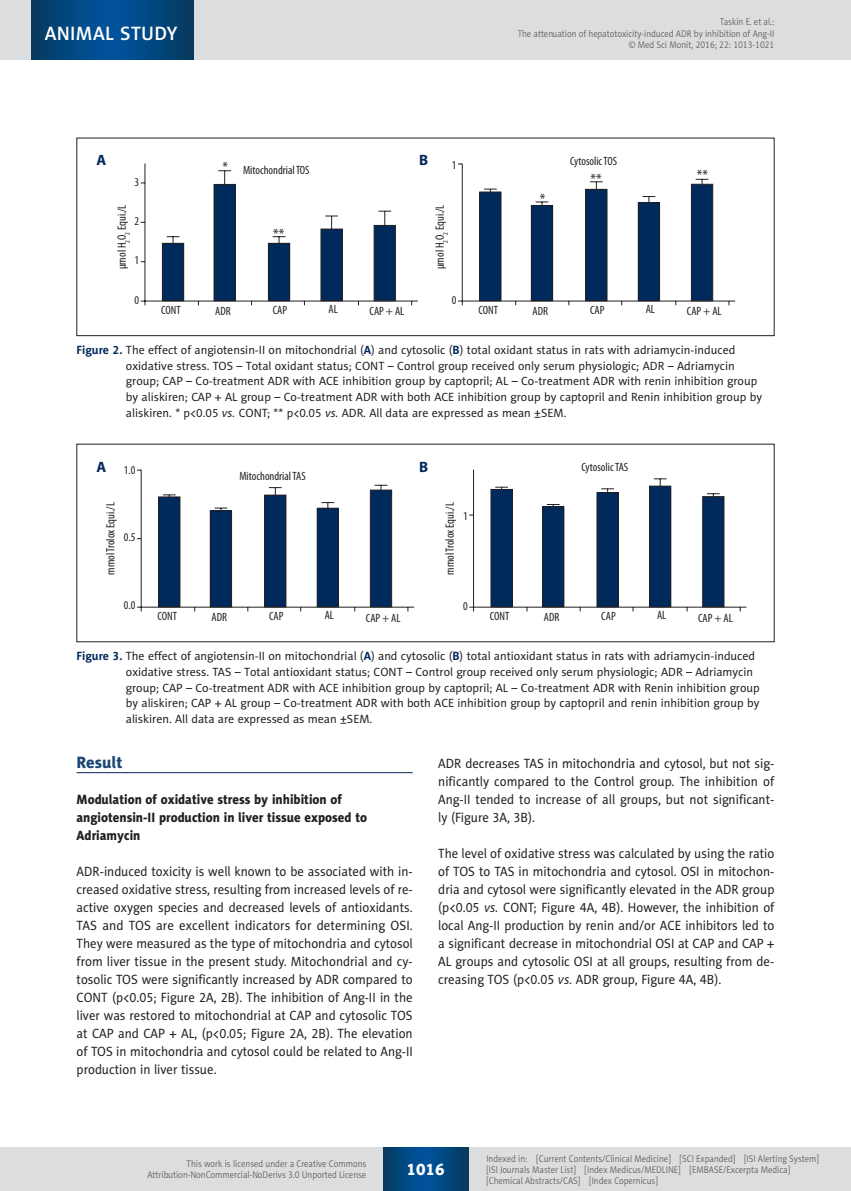
<style>
.page{position:relative;width:851px;height:1191px;background:#fff}
.page>*{position:absolute;margin:0;border:0;box-sizing:border-box;transform-origin:0 0}
.t1{font:19.5px "Naomi Sans EFN Medium";letter-spacing:.015em;color:#fff}
.MSM_Headline_1{font:16.5px "Naomi Sans EFN Heavy";color:#1a4574}
.t2{font:16.5px "Naomi Sans EFN Heavy";color:#fff}
.t3{font:condensed 15px "Myriad Pro";color:#231f20}
.t4{font:700 15px "Myriad Pro";color:#00295c}
.MSM_Body{font:13.5px/18px "Naomi Sans EFN";color:#231f20;text-align:justify;scale:.95 1}
.MSM_Headline_2{font:13.5px/18px "Naomi Sans EFN Heavy";color:#231f20;scale:.95 1}
.MSM_Rycina_tytul{font:12px/15.8px "Naomi Sans EFN";color:#231f20}
.t5{font:condensed 12px "Myriad Pro";color:#231f20}
.t6{font:9.75px/11.2px "Naomi Sans EFN Light";color:#57585a;text-align:right;scale:.9 1}
.s1{font-weight:700;color:#00295c}
.s2{font-style:italic}
</style>
<div class="page">
<hr style="left:77px;top:772px;width:335px;height:1px;background:#00295c">
<hr style="left:144px;top:163px;width:1px;height:142px;background:#231f20">
<hr style="left:141px;top:301px;width:277px;height:1px;background:#231f20">
<svg style="left:162px;top:170px;width:230px;height:135px"></svg>
<div style="left:373px;top:225px;width:23px;height:76px;background:#00295c;border:1px solid #231f20"></div>
<hr style="left:462px;top:163px;width:1px;height:142px;background:#231f20">
<hr style="left:458px;top:301px;width:277px;height:1px;background:#231f20">
<svg style="left:479px;top:178px;width:230px;height:127px"></svg>
<div style="left:691px;top:184px;width:22px;height:117px;background:#00295c;border:1px solid #231f20"></div>
<div style="left:77px;top:138px;width:697px;height:198px;border:1px solid #231f20"></div>
<hr style="left:141px;top:469px;width:1px;height:142px;background:#231f20">
<hr style="left:137px;top:607px;width:277px;height:1px;background:#231f20">
<svg style="left:158px;top:484px;width:230px;height:127px"></svg>
<div style="left:370px;top:490px;width:22px;height:117px;background:#00295c;border:1px solid #231f20"></div>
<hr style="left:473px;top:469px;width:1px;height:142px;background:#231f20">
<hr style="left:469px;top:607px;width:277px;height:1px;background:#231f20">
<svg style="left:490px;top:478px;width:230px;height:133px"></svg>
<div style="left:702px;top:496px;width:22px;height:111px;background:#00295c;border:1px solid #231f20"></div>
<div style="left:0;top:1148px;width:850px;height:43px;background:#dcdddf"></div>
<svg style="left:383px;top:1147px;width:85px;height:43px;background:#02477e"></svg>
<div style="left:0;top:0;width:850px;height:60px;background:#dcdddf"></div>
<hr style="left:850px;top:0;width:1px;height:60px;background:#dcdddf">
<svg style="left:32px;top:0;width:161px;height:60px;background:#02477f"></svg>
<h1 class="t1" style="left:45px;top:22px;width:134px">ANIMAL STUDY</h1>
<p class="t6" style="left:517px;top:16px;width:287px">Taskin E. et al.:<br>The attenuation of hepatotoxicity-induced ADR by inhibition of Ang-II © Med Sci Monit, 2016; 22: 1013-1021</p>
<p class="t4" style="left:96px;top:151px;width:11px">A</p>
<p class="t4" style="left:419px;top:151px;width:11px">B</p>
<p class="t3" style="left:222px;top:159px;width:7px">*</p>
<p class="t5" style="left:243px;top:164px;width:68px">Mitochondrial TOS</p>
<p class="t5" style="left:451px;top:158px;width:6px">1</p>
<p class="t5" style="left:134px;top:176px;width:6px">3</p>
<p class="t5" style="left:134px;top:215px;width:6px">2</p>
<p class="t5" style="left:134px;top:254px;width:6px">1</p>
<p class="t5" style="left:134px;top:293px;width:6px">0</p>
<p class="t5" style="left:115px;top:269px;width:66px;rotate:-90deg">µmol H<sub>2</sub>O<sub>2</sub> Equi./L</p>
<p class="t5" style="left:433px;top:269px;width:66px;rotate:-90deg">µmol H<sub>2</sub>O<sub>2</sub> Equi./L</p>
<p class="t5" style="left:215px;top:304px;width:17px">ADR</p>
<p class="t5" style="left:273px;top:303px;width:16px">CAP</p>
<p class="t5" style="left:328px;top:303px;width:11px">AL</p>
<p class="t5" style="left:369px;top:305px;width:36px">CAP + AL</p>
<p class="t3" style="left:273px;top:225px;width:13px">**</p>
<p class="t5" style="left:451px;top:293px;width:6px">0</p>
<p class="t5" style="left:161px;top:304px;width:21px">CONT</p>
<p class="t5" style="left:478px;top:304px;width:21px">CONT</p>
<p class="t3" style="left:540px;top:190px;width:7px">*</p>
<p class="t5" style="left:570px;top:155px;width:48px">Cytosolic TOS</p>
<p class="t3" style="left:590px;top:171px;width:13px">**</p>
<p class="t3" style="left:696px;top:167px;width:13px">**</p>
<p class="t5" style="left:532px;top:304px;width:17px">ADR</p>
<p class="t5" style="left:590px;top:303px;width:16px">CAP</p>
<p class="t5" style="left:645px;top:303px;width:11px">AL</p>
<p class="t5" style="left:686px;top:305px;width:36px">CAP + AL</p>
<p class="MSM_Rycina_tytul" style="left:126px;top:342px;width:637px;text-indent:-49px"><span class="s1">Figure 2.</span> The effect of angiotensin-II on mitochondrial (<span class="s1">A</span>) and cytosolic (<span class="s1">B</span>) total oxidant status in rats with adriamycin-induced oxidative stress. TOS – Total oxidant status; CONT – Control group received only serum physiologic; ADR – Adriamycin group; CAP – Co-treatment ADR with ACE inhibition group by captopril; AL – Co-treatment ADR with renin inhibition group by aliskiren; CAP + AL group – Co-treatment ADR with both ACE inhibition group by captopril and Renin inhibition group by aliskiren. * p&lt;0.05 <span class="s2">vs.</span> CONT; ** p&lt;0.05 <span class="s2">vs.</span> ADR. All data are expressed as mean ±SEM.</p>
<p class="t4" style="left:96px;top:457px;width:11px">A</p>
<p class="t4" style="left:419px;top:457px;width:11px">B</p>
<p class="t5" style="left:124px;top:463px;width:13px">1.0</p>
<p class="t5" style="left:239px;top:470px;width:68px">Mitochondrial TAS</p>
<p class="t5" style="left:104px;top:575px;width:74px;rotate:-90deg">mmol Trolox Equi./L</p>
<p class="t5" style="left:443px;top:575px;width:74px;rotate:-90deg">mmol Trolox Equi./L</p>
<p class="t5" style="left:211px;top:610px;width:17px">ADR</p>
<p class="t5" style="left:269px;top:609px;width:16px">CAP</p>
<p class="t5" style="left:324px;top:609px;width:11px">AL</p>
<p class="t5" style="left:366px;top:611px;width:36px">CAP + AL</p>
<p class="t5" style="left:463px;top:509px;width:6px">1</p>
<p class="t5" style="left:124px;top:531px;width:13px">0.5</p>
<p class="t5" style="left:124px;top:598px;width:13px">0.0</p>
<p class="t5" style="left:463px;top:599px;width:6px">0</p>
<p class="t5" style="left:157px;top:610px;width:21px">CONT</p>
<p class="t5" style="left:490px;top:610px;width:21px">CONT</p>
<p class="t5" style="left:581px;top:461px;width:48px">Cytosolic TAS</p>
<p class="t5" style="left:543px;top:610px;width:17px">ADR</p>
<p class="t5" style="left:601px;top:609px;width:16px">CAP</p>
<p class="t5" style="left:657px;top:609px;width:11px">AL</p>
<p class="t5" style="left:698px;top:611px;width:36px">CAP + AL</p>
<p class="MSM_Rycina_tytul" style="left:126px;top:648px;width:635px;text-indent:-49px"><span class="s1">Figure 3.</span> The effect of angiotensin-II on mitochondrial (<span class="s1">A</span>) and cytosolic (<span class="s1">B</span>) total antioxidant status in rats with adriamycin-induced oxidative stress. TAS – Total antioxidant status; CONT – Control group received only serum physiologic; ADR – Adriamycin group; CAP – Co-treatment ADR with ACE inhibition group by captopril; AL – Co-treatment ADR with Renin inhibition group by aliskiren; CAP + AL group – Co-treatment ADR with both ACE inhibition group by captopril and renin inhibition group by aliskiren. All data are expressed as mean ±SEM.</p>
<p class="MSM_Headline_1" style="left:77px;top:752px;width:47px">Result</p>
<p class="MSM_Headline_2" style="left:77px;top:790px;width:307px">Modulation of oxidative stress by inhibition of angiotensin-II production in liver tissue exposed to<br>Adriamycin</p>
<p class="MSM_Body" style="left:77px;top:862px;width:355px">ADR-induced toxicity is well known to be associated with in&shy;creased oxidative stress, resulting from increased levels of re&shy;active oxygen species and decreased levels of antioxidants.<br>TAS and TOS are excellent indicators for determining OSI.<br>They were measured as the type of mitochondria and cytosol from liver tissue in the present study. Mitochondrial and cy&shy;tosolic TOS were significantly increased by ADR compared to CONT (p&lt;0.05; Figure 2A, 2B). The inhibition of Ang-II in the liver was restored to mitochondrial at CAP and cytosolic TOS at CAP and CAP + AL, (p&lt;0.05; Figure 2A, 2B). The elevation of TOS in mitochondria and cytosol could be related to Ang-II production in liver tissue.</p>
<p class="MSM_Body" style="left:438px;top:754px;width:355px">ADR decreases TAS in mitochondria and cytosol, but not sig&shy;nificantly compared to the Control group. The inhibition of Ang-II tended to increase of all groups, but not significant&shy;ly (Figure 3A, 3B).</p>
<p class="MSM_Body" style="left:438px;top:844px;width:355px">The level of oxidative stress was calculated by using the ratio of TOS to TAS in mitochondria and cytosol. OSI in mitochon&shy;dria and cytosol were significantly elevated in the ADR group (p&lt;0.05 <span class="s2">vs.</span> CONT; Figure 4A, 4B). However, the inhibition of local Ang-II production by renin and/or ACE inhibitors led to a significant decrease in mitochondrial OSI at CAP and CAP + AL groups and cytosolic OSI at all groups, resulting from de&shy;creasing TOS (p&lt;0.05 <span class="s2">vs.</span> ADR group, Figure 4A, 4B).</p>
<p class="t6" style="left:147px;top:1158px;width:245px">This work is licensed under a Creative Commons<br>Attribution-NonCommercial-NoDerivs 3.0 Unported License</p>
<p class="t2" style="left:406px;top:1159px;width:40px">1016</p>
<p class="t6" style="left:486px;top:1152px;width:371px;text-align:left">Indexed in: [Current Contents/Clinical Medicine] [SCI Expanded] [ISI Alerting System] [ISI Journals Master List] [Index Medicus/MEDLINE] [EMBASE/Excerpta Medica] [Chemical Abstracts/CAS] [Index Copernicus]</p>
</div>
